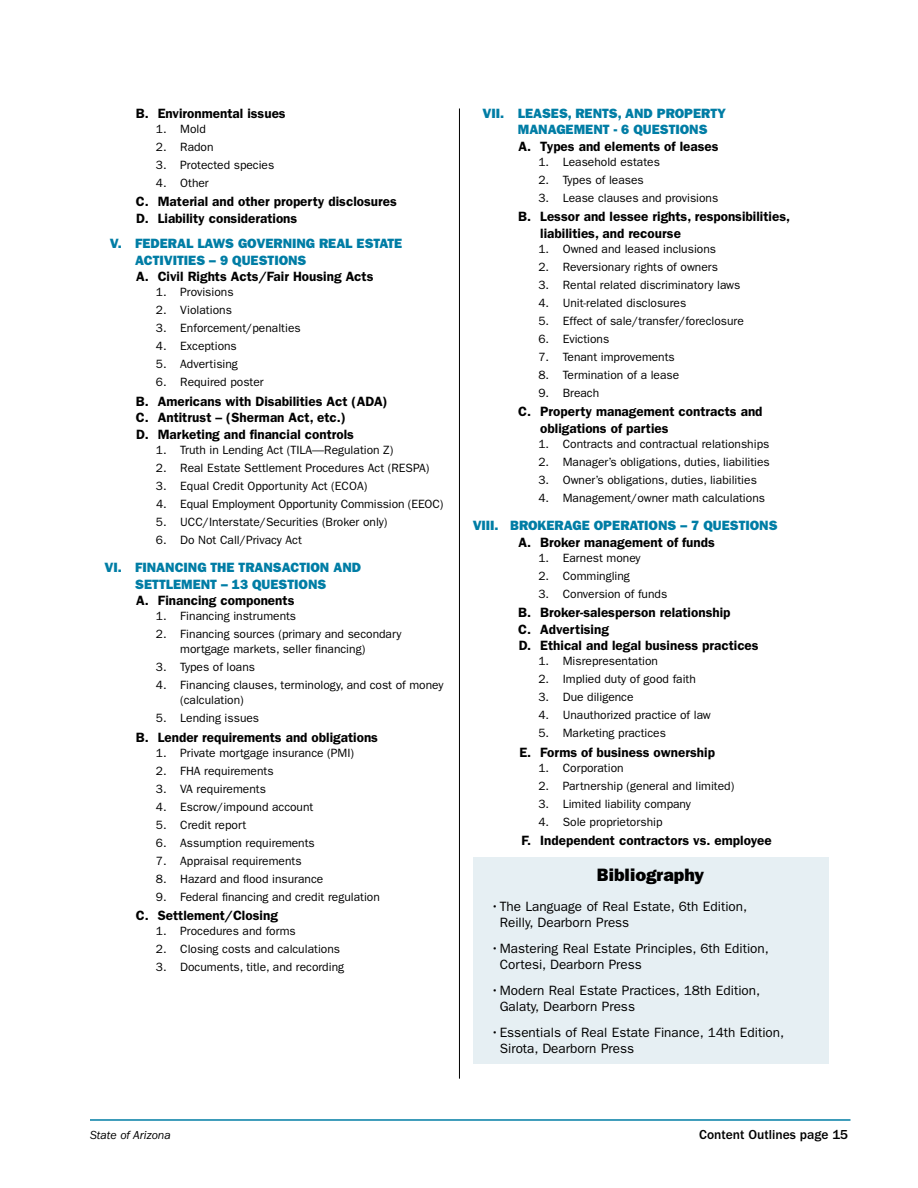
<style>
.page{position:relative;width:918px;height:1188px;background:#fff}
.page>*{position:absolute;margin:0;border:0;box-sizing:border-box;transform-origin:0 0}
.Bibliography{font:18px "ITC Franklin Gothic Std Hvy";color:#000}
.t1{font:600 13.5px/16.5px "ITC Franklin Gothic Std";color:#000}
.t2{font:13.5px/16.5px "ITC Franklin Gothic Std";color:#000}
.t3{font:13.5px/16.5px "ITC Franklin Gothic Std Hvy";color:#007da5}
.table_footnote{font:500 13.5px "ITC Franklin Gothic Std";color:#000}
.t4{font:12px/15px "ITC Franklin Gothic Std";color:#000}
.table_footnote-2{font:italic 12px "ITC Franklin Gothic Std";color:#000}
</style>
<div class="page">
<hr style="left:459px;top:109px;width:1px;height:970px;background:#000">
<hr style="left:90px;top:1119px;width:760px;height:2px;background:#007da5">
<div style="left:473px;top:857px;width:355px;height:207px;background:#e6eff3"></div>
<p class="t1" style="left:136px;top:105px;width:151px">B. Environmental issues</p>
<p class="t4" style="left:156px;top:121px;width:51px">1. Mold</p>
<p class="t4" style="left:156px;top:139px;width:59px">2. Radon</p>
<p class="t4" style="left:156px;top:157px;width:120px">3. Protected species</p>
<p class="t4" style="left:156px;top:175px;width:54px">4. Other</p>
<p class="t1" style="left:136px;top:193px;width:263px">C. Material and other property disclosures</p>
<p class="t1" style="left:136px;top:210px;width:163px">D. Liability considerations</p>
<p class="t3" style="left:135px;top:235px;width:269px;text-indent:-25px">V. FEDERAL LAWS GOVERNING REAL ESTATE<br>ACTIVITIES – 9 QUESTIONS</p>
<p class="t1" style="left:136px;top:268px;width:239px">A. Civil Rights Acts/Fair Housing Acts</p>
<p class="t4" style="left:156px;top:285px;width:79px">1. Provisions</p>
<p class="t4" style="left:156px;top:303px;width:77px">2. Violations</p>
<p class="t4" style="left:156px;top:321px;width:146px">3. Enforcement/penalties</p>
<p class="t4" style="left:156px;top:339px;width:82px">4. Exceptions</p>
<p class="t4" style="left:156px;top:357px;width:84px">5. Advertising</p>
<p class="t4" style="left:156px;top:375px;width:109px">6. Required poster</p>
<p class="t1" style="left:136px;top:393px;width:253px">B. Americans with Disabilities Act (ADA)</p>
<p class="t1" style="left:136px;top:409px;width:212px">C. Antitrust – (Sherman Act, etc.)</p>
<p class="t1" style="left:136px;top:426px;width:219px">D. Marketing and financial controls</p>
<p class="t4" style="left:156px;top:442px;width:239px">1. Truth in Lending Act (TILA—Regulation Z)</p>
<p class="t4" style="left:156px;top:460px;width:275px">2. Real Estate Settlement Procedures Act (RESPA)</p>
<p class="t4" style="left:156px;top:478px;width:213px">3. Equal Credit Opportunity Act (ECOA)</p>
<p class="t4" style="left:156px;top:496px;width:289px">4. Equal Employment Opportunity Commission (EEOC)</p>
<p class="t4" style="left:156px;top:514px;width:233px">5. UCC/Interstate/Securities (Broker only)</p>
<p class="t4" style="left:156px;top:532px;width:147px">6. Do Not Call/Privacy Act</p>
<p class="t3" style="left:104px;top:559px;width:258px;text-align:center">VI. FINANCING THE TRANSACTION AND<br>SETTLEMENT – 13 QUESTIONS</p>
<p class="t1" style="left:136px;top:592px;width:160px">A. Financing components</p>
<p class="t4" style="left:156px;top:609px;width:142px">1. Financing instruments</p>
<p class="t4" style="left:180px;top:627px;width:223px;text-indent:-24px">2. Financing sources (primary and secondary mortgage markets, seller financing)</p>
<p class="t4" style="left:156px;top:660px;width:101px">3. Types of loans</p>
<p class="t4" style="left:180px;top:678px;width:265px;text-indent:-24px">4. Financing clauses, terminology, and cost of money (calculation)</p>
<p class="t4" style="left:156px;top:711px;width:105px">5. Lending issues</p>
<p class="t1" style="left:136px;top:729px;width:244px">B. Lender requirements and obligations</p>
<p class="t4" style="left:156px;top:745px;width:200px">1. Private mortgage insurance (PMI)</p>
<p class="t4" style="left:156px;top:763px;width:119px">2. FHA requirements</p>
<p class="t4" style="left:156px;top:781px;width:112px">3. VA requirements</p>
<p class="t4" style="left:156px;top:799px;width:159px">4. Escrow/impound account</p>
<p class="t4" style="left:156px;top:817px;width:92px">5. Credit report</p>
<p class="t4" style="left:156px;top:835px;width:160px">6. Assumption requirements</p>
<p class="t4" style="left:156px;top:853px;width:147px">7. Appraisal requirements</p>
<p class="t4" style="left:156px;top:871px;width:169px">8. Hazard and flood insurance</p>
<p class="t4" style="left:156px;top:889px;width:225px">9. Federal financing and credit regulation</p>
<p class="t1" style="left:136px;top:907px;width:144px">C. Settlement/Closing</p>
<p class="t4" style="left:156px;top:924px;width:141px">1. Procedures and forms</p>
<p class="t4" style="left:156px;top:942px;width:186px">2. Closing costs and calculations</p>
<p class="t4" style="left:156px;top:960px;width:190px">3. Documents, title, and recording</p>
<p class="t3" style="left:518px;top:105px;width:210px;text-indent:-35px">VII. LEASES, RENTS, AND PROPERTY<br>MANAGEMENT - 6 QUESTIONS</p>
<p class="t1" style="left:519px;top:138px;width:202px">A. Types and elements of leases</p>
<p class="t4" style="left:538px;top:154px;width:123px">1. Leasehold estates</p>
<p class="t4" style="left:538px;top:172px;width:107px">2. Types of leases</p>
<p class="t4" style="left:538px;top:190px;width:181px">3. Lease clauses and provisions</p>
<p class="t1" style="left:540px;top:208px;width:251px;text-indent:-22px">B. Lessor and lessee rights, responsibilities, liabilities, and recourse</p>
<p class="t4" style="left:538px;top:241px;width:179px">1. Owned and leased inclusions</p>
<p class="t4" style="left:538px;top:259px;width:181px">2. Reversionary rights of owners</p>
<p class="t4" style="left:538px;top:277px;width:203px">3. Rental related discriminatory laws</p>
<p class="t4" style="left:538px;top:295px;width:149px">4. Unit-related disclosures</p>
<p class="t4" style="left:538px;top:313px;width:207px">5. Effect of sale/transfer/foreclosure</p>
<p class="t4" style="left:538px;top:331px;width:72px">6. Evictions</p>
<p class="t4" style="left:538px;top:349px;width:138px">7. Tenant improvements</p>
<p class="t4" style="left:538px;top:367px;width:142px">8. Termination of a lease</p>
<p class="t4" style="left:538px;top:385px;width:62px">9. Breach</p>
<p class="t1" style="left:540px;top:403px;width:224px;text-indent:-22px">C. Property management contracts and obligations of parties</p>
<p class="t4" style="left:538px;top:436px;width:232px">1. Contracts and contractual relationships</p>
<p class="t4" style="left:538px;top:454px;width:233px">2. Manager’s obligations, duties, liabilities</p>
<p class="t4" style="left:538px;top:472px;width:220px">3. Owner’s obligations, duties, liabilities</p>
<p class="t4" style="left:538px;top:490px;width:228px">4. Management/owner math calculations</p>
<p class="t3" style="left:473px;top:517px;width:306px">VIII. BROKERAGE OPERATIONS – 7 QUESTIONS</p>
<p class="t1" style="left:519px;top:534px;width:198px">A. Broker management of funds</p>
<p class="t4" style="left:538px;top:550px;width:104px">1. Earnest money</p>
<p class="t4" style="left:538px;top:568px;width:93px">2. Commingling</p>
<p class="t4" style="left:538px;top:586px;width:130px">3. Conversion of funds</p>
<p class="t1" style="left:518px;top:604px;width:214px">B. Broker-salesperson relationship</p>
<p class="t1" style="left:518px;top:621px;width:92px">C. Advertising</p>
<p class="t1" style="left:519px;top:637px;width:241px">D. Ethical and legal business practices</p>
<p class="t4" style="left:538px;top:654px;width:121px">1. Misrepresentation</p>
<p class="t4" style="left:538px;top:672px;width:159px">2. Implied duty of good faith</p>
<p class="t4" style="left:538px;top:690px;width:97px">3. Due diligence</p>
<p class="t4" style="left:538px;top:708px;width:174px">4. Unauthorized practice of law</p>
<p class="t4" style="left:538px;top:726px;width:129px">5. Marketing practices</p>
<p class="t1" style="left:519px;top:744px;width:197px">E. Forms of business ownership</p>
<p class="t4" style="left:538px;top:760px;width:87px">1. Corporation</p>
<p class="t4" style="left:538px;top:778px;width:197px">2. Partnership (general and limited)</p>
<p class="t4" style="left:538px;top:796px;width:154px">3. Limited liability company</p>
<p class="t4" style="left:538px;top:814px;width:126px">4. Sole proprietorship</p>
<p class="t1" style="left:522px;top:832px;width:252px">F. Independent contractors vs. employee</p>
<p class="Bibliography" style="left:597px;top:864px;width:109px">Bibliography</p>
<p class="t2" style="left:500px;top:898px;width:249px;text-indent:-9px">•The Language of Real Estate, 6th Edition,<br>Reilly, Dearborn Press</p>
<p class="t2" style="left:500px;top:940px;width:271px;text-indent:-9px">•Mastering Real Estate Principles, 6th Edition,<br>Cortesi, Dearborn Press</p>
<p class="t2" style="left:500px;top:982px;width:262px;text-indent:-9px">•Modern Real Estate Practices, 18th Edition,<br>Galaty, Dearborn Press</p>
<p class="t2" style="left:500px;top:1024px;width:286px;text-indent:-9px">•Essentials of Real Estate Finance, 14th Edition,<br>Sirota, Dearborn Press</p>
<p class="table_footnote-2" style="left:90px;top:1128px;width:82px">State of Arizona</p>
<p class="table_footnote" style="left:699px;top:1127px;width:150px">Content Outlines page 15</p>
</div>
